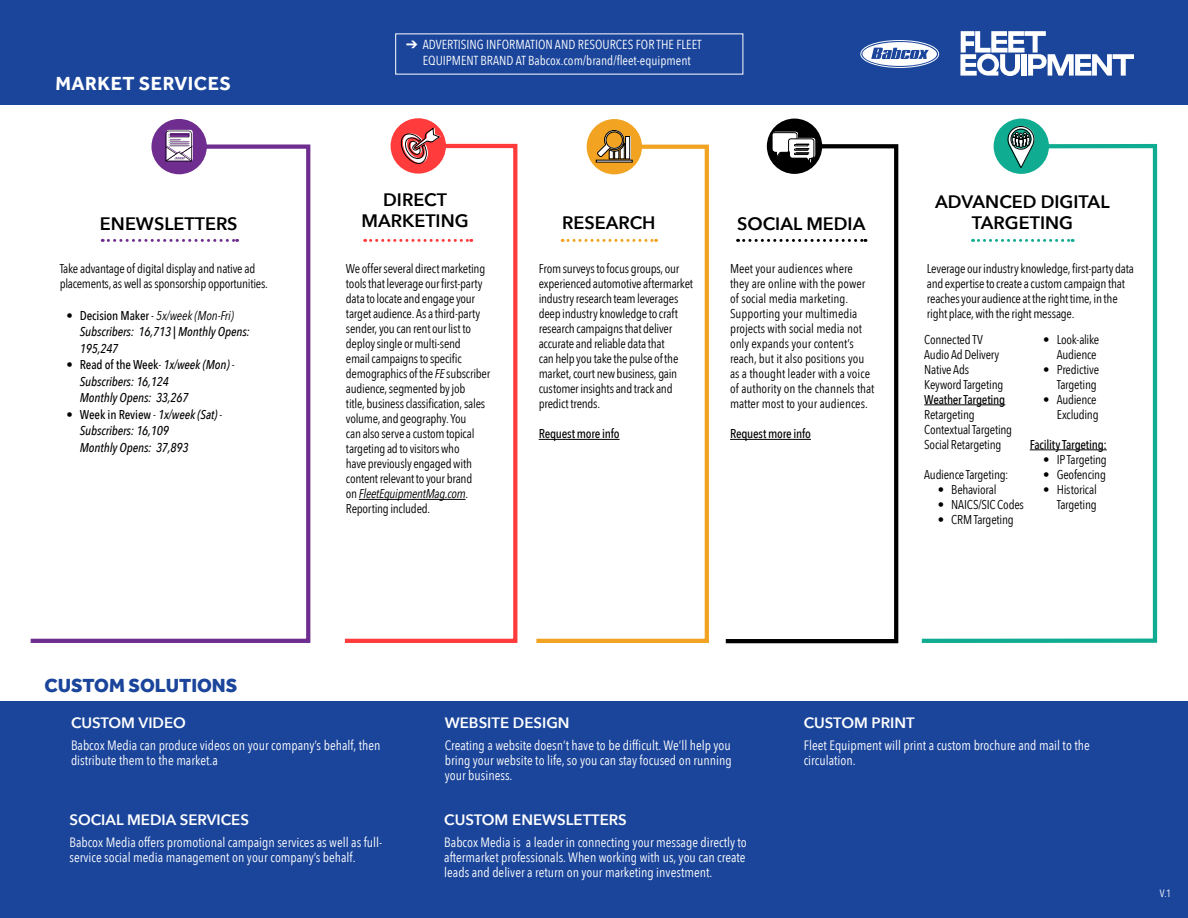
<style>
.page{position:relative;width:1188px;height:918px;background:#fff}
.page>*{position:absolute;margin:0;border:0;box-sizing:border-box;transform-origin:0 0}
.t1{font:800 19.5px "Effra";color:#1b459b}
.t2{font:700 19.5px "Effra";letter-spacing:.025em;color:#fff}
.t3{font:600 18px/21.6px "Avenir Next";color:#000;text-align:center}
.t4{font:600 15px "Avenir Next";color:#fff}
.t5{font:13.5px/15px "Avenir Next Condensed";color:#fff}
.t6{font:13.05px/16.5px "Avenir Next Condensed";color:#fff;text-align:center}
.t7{font:12.75px/15px "Avenir Next Condensed";letter-spacing:-.02em;color:#000}
.t8{font:12.75px/15px "Avenir Next Condensed";color:#000}
.t9{font:italic 500 12.75px/16.5px "Avenir Next Condensed";letter-spacing:-.01em;color:#000}
.t10{font:500 12.75px "Avenir Next Condensed";letter-spacing:-.015em;color:#000}
.t11{font:10.5px "Avenir Next Condensed";color:#fff}
.s1{font-style:normal}
.s2{font-weight:400;font-style:normal}
.s3{font-weight:400}
.s4{font-style:italic}
</style>
<div class="page">
<div style="left:0;top:702px;width:1188px;height:216px;background:#1b459b"></div>
<div style="left:0;top:0;width:1188px;height:104px;background:#1b459b"></div>
<div style="left:391px;top:118px;width:55px;height:56px;background:#ff3b3b;border-radius:50%"></div>
<svg style="left:344px;top:142px;width:174px;height:501px"></svg>
<svg style="left:400px;top:128px;width:41px;height:36px"></svg>
<svg style="left:365px;top:239px;width:107px;height:3px"></svg>
<div style="left:994px;top:119px;width:55px;height:55px;background:#10ac91;border-radius:50%"></div>
<svg style="left:921px;top:142px;width:237px;height:501px"></svg>
<svg style="left:1008px;top:126px;width:26px;height:42px"></svg>
<div style="left:1011px;top:129px;width:20px;height:20px;border:1px solid #000;border-radius:50%"></div>
<svg style="left:973px;top:239px;width:100px;height:3px"></svg>
<div style="left:767px;top:119px;width:55px;height:55px;background:#000;border-radius:50%"></div>
<svg style="left:725px;top:142px;width:174px;height:502px"></svg>
<svg style="left:738px;top:239px;width:128px;height:3px"></svg>
<svg style="left:771px;top:132px;width:44px;height:34px"></svg>
<div style="left:587px;top:119px;width:55px;height:55px;background:#f1a321;border-radius:50%"></div>
<svg style="left:536px;top:142px;width:173px;height:501px"></svg>
<hr style="left:597px;top:160px;width:36px;height:2px;background:#fff">
<svg style="left:597px;top:130px;width:33px;height:29px"></svg>
<svg style="left:562px;top:239px;width:95px;height:3px"></svg>
<div style="left:151px;top:119px;width:56px;height:55px;background:#6f2e8f;border-radius:50%"></div>
<svg style="left:30px;top:142px;width:281px;height:501px"></svg>
<svg style="left:102px;top:239px;width:136px;height:3px"></svg>
<svg style="left:165px;top:130px;width:28px;height:31px"></svg>
<div style="left:860px;top:40px;width:79px;height:28px;border:1px solid #fff;border-radius:50%"></div>
<svg style="left:862px;top:42px;width:75px;height:24px"></svg>
<hr style="left:359px;top:499px;width:107px;height:1px;background:#000">
<svg style="left:960px;top:31px;width:174px;height:45px"></svg>
<h1 class="t2" style="left:55px;top:72px;width:177px">MARKET SERVICES</h1>
<h2 class="t3" style="left:100px;top:212px;width:139px">ENEWSLETTERS</h2>
<p class="t7" style="left:60px;top:261px;width:210px">Take advantage of digital display and native ad placements, as well as sponsorship opportunities.</p>
<p class="t9" style="left:80px;top:307px;width:172px;text-indent:-14px"><span class="s1">• Decision Maker</span> <span class="s2">-</span> <span class="s3">5x/week (Mon-Fri)<br></span>Subscribers: 16,713 | Monthly Opens:<br>195,247</p>
<p class="t9" style="left:80px;top:357px;width:156px;text-indent:-14px"><span class="s1">• Read of the Week</span><span class="s2">-</span> 1x/week (Mon) <span class="s2">-<br></span>Subscribers: 16,124<br>Monthly Opens: 33,267</p>
<p class="t9" style="left:80px;top:406px;width:144px;text-indent:-14px"><span class="s1">• Week in Review</span> <span class="s2">-</span> 1x/week (Sat) <span class="s2">-<br></span>Subscribers: 16,109<br>Monthly Opens: 37,893</p>
<p class="t6" style="left:406px;top:36px;width:297px">➔ ADVERTISING INFORMATION AND RESOURCES FOR THE FLEET<br>EQUIPMENT BRAND AT Babcox.com/brand/fleet-equipment</p>
<h2 class="t3" style="left:361px;top:188px;width:109px">DIRECT<br>MARKETING</h2>
<h2 class="t3" style="left:562px;top:212px;width:95px">RESEARCH</h2>
<h2 class="t3" style="left:737px;top:213px;width:130px">SOCIAL MEDIA</h2>
<h2 class="t3" style="left:935px;top:190px;width:176px">ADVANCED DIGITAL<br>TARGETING</h2>
<p class="t7" style="left:346px;top:261px;width:146px">We offer several direct marketing tools that leverage our first-party data to locate and engage your target audience. As a third-party sender, you can rent our list to deploy single or multi-send<br>email campaigns to specific demographics of the <span class="s4">FE</span> subscriber audience, segmented by job<br>title, business classification, sales volume, and geography. You<br>can also serve a custom topical targeting ad to visitors who<br>have previously engaged with content relevant to your brand<br>on <span class="s4">FleetEquipmentMag.com</span>.<br>Reporting included.</p>
<p class="t7" style="left:539px;top:261px;width:156px">From surveys to focus groups, our experienced automotive aftermarket industry research team leverages deep industry knowledge to craft research campaigns that deliver accurate and reliable data that<br>can help you take the pulse of the market, court new business, gain customer insights and track and predict trends.</p>
<p class="t10" style="left:539px;top:426px;width:82px">Request more info</p>
<p class="t8" style="left:730px;top:261px;width:146px">Meet your audiences where they are online with the power of social media marketing.<br>Supporting your multimedia projects with social media not only expands your content’s reach, but it also positions you as a thought leader with a voice of authority on the channels that matter most to your audiences.</p>
<p class="t10" style="left:730px;top:426px;width:82px">Request more info</p>
<p class="t7" style="left:927px;top:261px;width:209px">Leverage our industry knowledge, first-party data and expertise to create a custom campaign that reaches your audience at the right time, in the right place, with the right message.</p>
<p class="t7" style="left:924px;top:331px;width:81px">Connected TV<br>Audio Ad Delivery<br>Native Ads<br>Keyword Targeting</p>
<p class="t10" style="left:924px;top:392px;width:83px">Weather Targeting</p>
<p class="t7" style="left:924px;top:406px;width:90px">Retargeting<br>Contextual Targeting<br>Social Retargeting</p>
<p class="t7" style="left:924px;top:466px;width:86px">Audience Targeting:</p>
<p class="t7" style="left:938px;top:481px;width:60px">• Behavioral</p>
<p class="t7" style="left:938px;top:496px;width:88px">• NAICS/SIC Codes</p>
<p class="t7" style="left:938px;top:511px;width:78px">• CRM Targeting</p>
<p class="t7" style="left:1043px;top:331px;width:58px;text-align:right">• Look-alike<br>Audience</p>
<p class="t7" style="left:1043px;top:361px;width:57px;text-align:right">• Predictive<br>Targeting</p>
<p class="t7" style="left:1043px;top:391px;width:57px;text-align:right">• Audience<br>Excluding</p>
<p class="t10" style="left:1030px;top:437px;width:79px">Facility Targeting:</p>
<p class="t7" style="left:1043px;top:451px;width:65px">• IP Targeting</p>
<p class="t7" style="left:1043px;top:466px;width:64px">• Geofencing</p>
<p class="t7" style="left:1043px;top:481px;width:55px;text-align:right">• Historical<br>Targeting</p>
<h1 class="t1" style="left:44px;top:673px;width:194px">CUSTOM SOLUTIONS</h1>
<p class="t4" style="left:71px;top:710px;width:116px">CUSTOM VIDEO</p>
<p class="t5" style="left:71px;top:737px;width:311px">Babcox Media can produce videos on your company’s behalf, then distribute them to the market.a</p>
<p class="t4" style="left:69px;top:807px;width:181px">SOCIAL MEDIA SERVICES</p>
<p class="t5" style="left:69px;top:834px;width:314px">Babcox Media offers promotional campaign services as well as full&shy;service social media management on your company’s behalf.</p>
<p class="t4" style="left:445px;top:710px;width:126px">WEBSITE DESIGN</p>
<p class="t5" style="left:445px;top:737px;width:289px;text-align:justify">Creating a website doesn’t have to be difficult. We’ll help you bring your website to life, so you can stay focused on running your business.</p>
<p class="t4" style="left:444px;top:807px;width:184px">CUSTOM ENEWSLETTERS</p>
<p class="t5" style="left:444px;top:834px;width:304px;text-align:justify">Babcox Media is a leader in connecting your message directly to aftermarket professionals. When working with us, you can create leads and deliver a return on your marketing investment.</p>
<p class="t4" style="left:804px;top:710px;width:112px">CUSTOM PRINT</p>
<p class="t5" style="left:804px;top:737px;width:288px">Fleet Equipment will print a custom brochure and mail to the circulation.</p>
<p class="t11" style="left:1160px;top:884px;width:13px">V.1</p>
</div>
